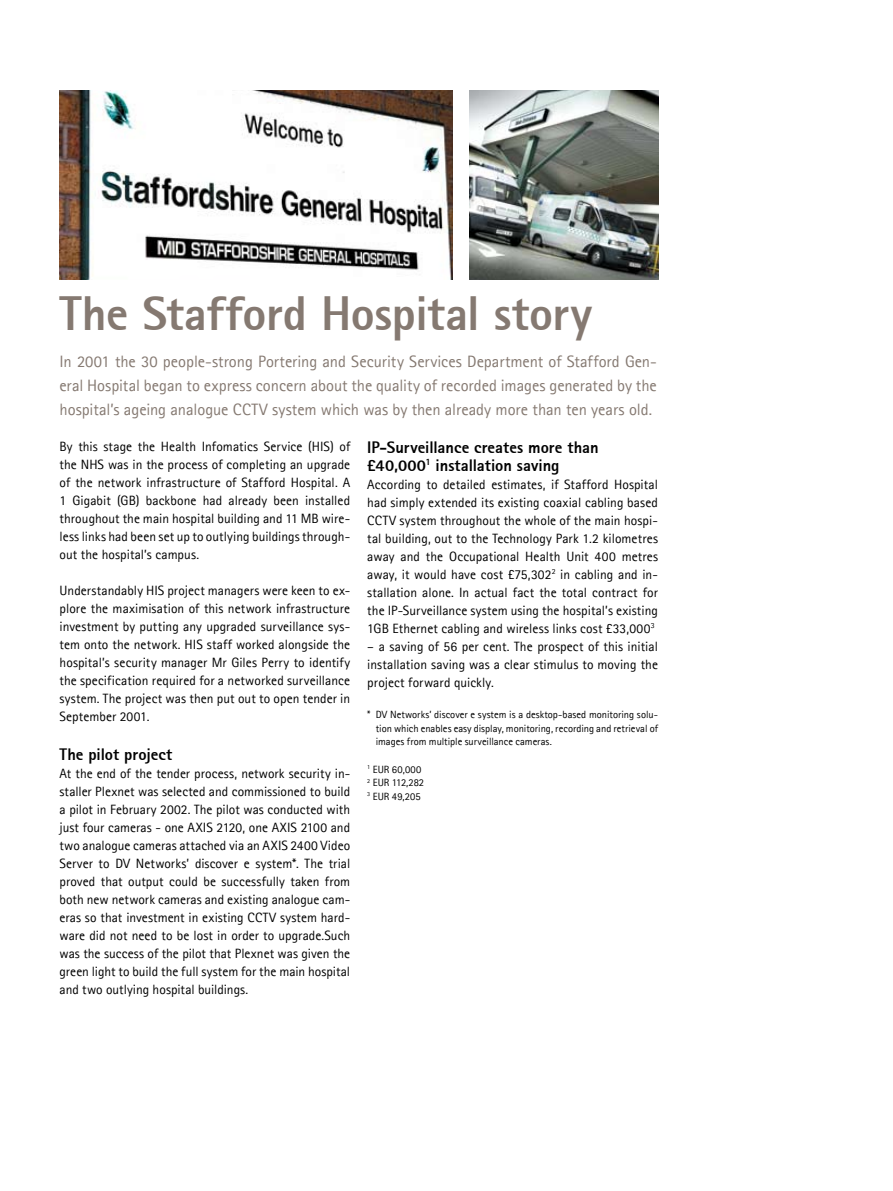
<style>
.page{position:relative;width:893px;height:1191px;background:#fff}
.page>*{position:absolute;margin:0;border:0;box-sizing:border-box;transform-origin:0 0}
.t1{font:800 48px "Agfa Rotis Sans Serif";letter-spacing:-.005em;color:#857971}
.t2{font:16.5px/24px "Agfa Rotis Sans Serif";letter-spacing:-.005em;color:#857971;text-align:justify}
.t3{font:800 16.5px/18px "Agfa Rotis Sans Serif";color:#000}
.t4{font:13.5px/18px "Agfa Rotis Sans Serif";color:#000;text-align:justify}
.t5{font:10.5px/13.5px "Agfa Rotis Sans Serif";color:#000;text-align:justify}
</style>
<div class="page">
<img style="left:60px;top:91px;width:393px;height:188px">
<img style="left:470px;top:91px;width:188px;height:188px">
<h1 class="t1" style="left:60px;top:283px;width:534px">The Stafford Hospital story</h1>
<p class="t2" style="left:60px;top:349px;width:599px">In 2001 the 30 people-strong Portering and Security Services Department of Stafford Gen&shy;eral Hospital began to express concern about the quality of recorded images generated by the hospital’s ageing analogue CCTV system which was by then already more than ten years old.</p>
<p class="t4" style="left:60px;top:437px;width:292px">By this stage the Health Infomatics Service (HIS) of the NHS was in the process of completing an upgrade of the network infrastructure of Stafford Hospital. A 1 Gigabit (GB) backbone had already been installed throughout the main hospital building and 11 MB wire&shy;less links had been set up to outlying buildings through&shy;out the hospital’s campus.</p>
<p class="t4" style="left:60px;top:581px;width:292px">Understandably HIS project managers were keen to ex&shy;plore the maximisation of this network infrastructure investment by putting any upgraded surveillance sys&shy;tem onto the network. HIS staff worked alongside the hospital’s security manager Mr Giles Perry to identify the specification required for a networked surveillance system. The project was then put out to open tender in September 2001.</p>
<p class="t3" style="left:60px;top:744px;width:114px">The pilot project</p>
<p class="t4" style="left:60px;top:763px;width:292px">At the end of the tender process, network security in&shy;staller Plexnet was selected and commissioned to build a pilot in February 2002. The pilot was conducted with just four cameras - one AXIS 2120, one AXIS 2100 and two analogue cameras attached via an AXIS 2400 Video Server to DV Networks’ discover e system*. The trial proved that output could be successfully taken from both new network cameras and existing analogue cam&shy;eras so that investment in existing CCTV system hard&shy;ware did not need to be lost in order to upgrade.Such was the success of the pilot that Plexnet was given the green light to build the full system for the main hospital and two outlying hospital buildings.</p>
<p class="t3" style="left:367px;top:438px;width:233px">IP-Surveillance creates more than £40,000<sup>1</sup> installation saving</p>
<p class="t4" style="left:367px;top:475px;width:292px">According to detailed estimates, if Stafford Hospital had simply extended its existing coaxial cabling based CCTV system throughout the whole of the main hospi&shy;tal building, out to the Technology Park 1.2 kilometres away and the Occupational Health Unit 400 metres away, it would have cost £75,302<sup>2</sup> in cabling and in&shy;stallation alone. In actual fact the total contract for the IP-Surveillance system using the hospital’s existing 1GB Ethernet cabling and wireless links cost £33,000<sup>3</sup></p>
<p class="t4" style="left:367px;top:637px;width:292px">– a saving of 56 per cent. The prospect of this initial installation saving was a clear stimulus to moving the project forward quickly.</p>
<p class="t5" style="left:376px;top:708px;width:284px;text-indent:-9px">* DV Networks’ discover e system is a desktop-based monitoring solu&shy;tion which enables easy display, monitoring, recording and retrieval of images from multiple surveillance cameras.</p>
<p class="t5" style="left:367px;top:762px;width:58px;text-align:left"><sup>1</sup> EUR 60,000<br><sup>2</sup> EUR 112,282<br><sup>3</sup> EUR 49,205</p>
</div>
